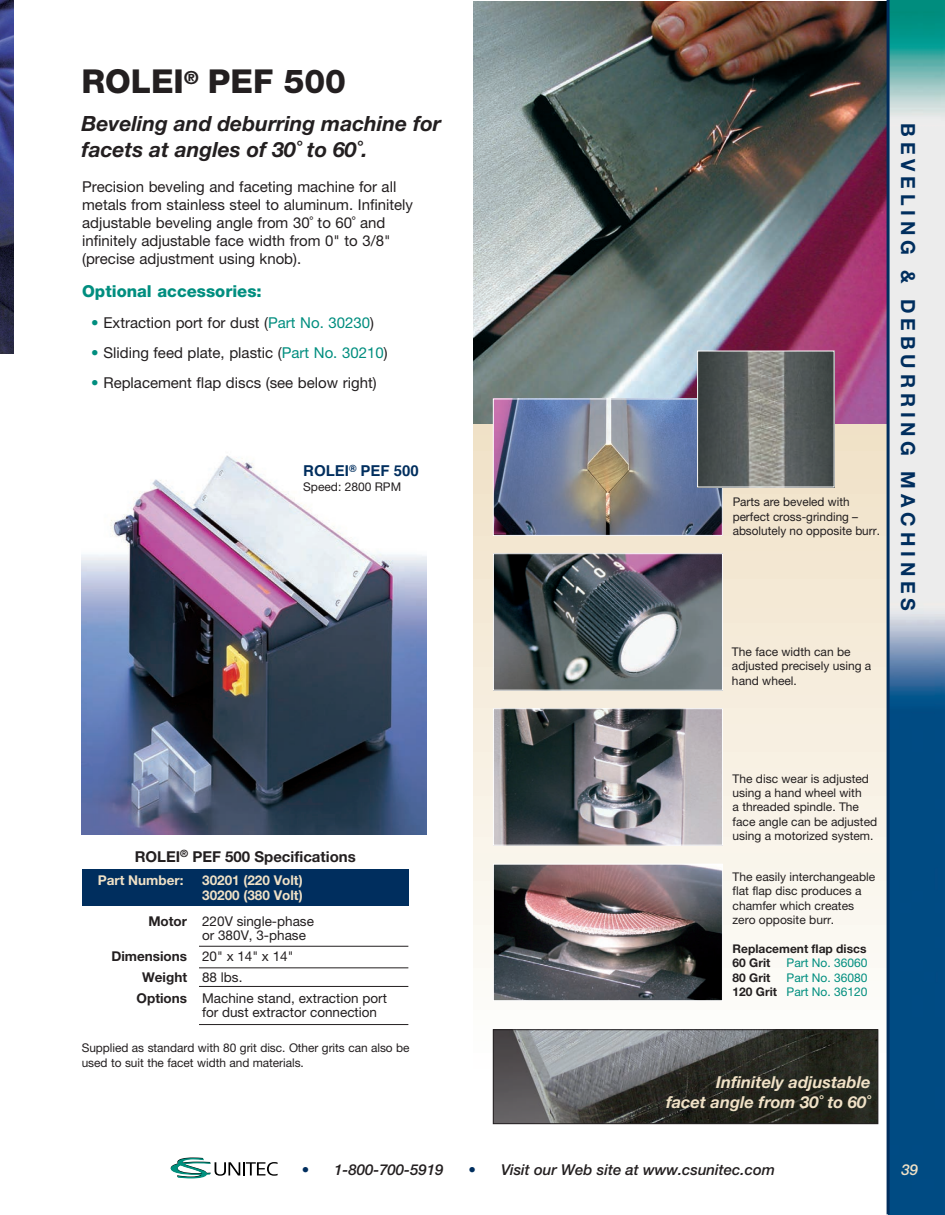
<style>
.page{position:relative;width:945px;height:1215px;background:#fff}
.page>*{position:absolute;margin:0;border:0;box-sizing:border-box;transform-origin:0 0}
.t1{font:800 33px "Helvetica Neue";color:#231f20}
.t2{font:italic 700 21px/25.2px "Helvetica Neue";color:#231f20}
.t3{font:700 19.5px "Helvetica Neue";letter-spacing:.25em;color:#002e5e}
.t4{font:italic 700 16.5px/19.8px "Helvetica Neue";color:#f0e1c6;text-align:right}
.t5{font:800 16.5px "Helvetica Neue";color:#008e7f}
.t6{font:15px/18px "Helvetica Neue";color:#231f20}
.t7{font:italic 500 15px "Helvetica Neue";color:#231f20}
.t8{font:700 15px "Helvetica Neue";color:#231f20}
.t9{font:700 15px "Helvetica";color:#002e5e}
.t10{font:italic 500 15px "Helvetica Neue";color:#f0e1c6}
.t11{font:13.5px/14.2px "Helvetica Neue";color:#231f20}
.t12{font:700 13.5px/15px "Helvetica Neue";color:#f0e1c6}
.t13{font:700 13.5px "Helvetica Neue";color:#231f20}
.t14{font:12px/14.4px "Helvetica Neue";color:#231f20}
.t15{font:12px/14.4px "Helvetica Neue";color:#008e7f;text-align:right}
.t16{font:700 12px/14.4px "Helvetica Neue";color:#231f20}
.s1{color:#008e7f}
.s2{font-weight:700}
.s3{font-weight:400}
.s4{font-weight:700;color:#231f20}
.s5{color:#002e5e}
</style>
<div class="page">
<svg style="left:171px;top:1158px;width:107px;height:20px"></svg>
<div style="left:474px;top:414px;width:420px;height:657px;background:linear-gradient(to bottom,#efe0c6,#fafbfa)"></div>
<img style="left:82px;top:455px;width:344px;height:379px">
<img style="left:474px;top:2px;width:413px;height:422px">
<img style="left:890px;top:0;width:55px;height:374px">
<img style="left:888px;top:374px;width:57px;height:841px">
<img style="left:0;top:0;width:14px;height:354px">
<img style="left:495px;top:401px;width:226px;height:133px">
<div style="left:493px;top:399px;width:230px;height:137px;border:1px solid #fff"></div>
<img style="left:495px;top:556px;width:226px;height:132px">
<div style="left:493px;top:554px;width:230px;height:136px;border:1px solid #fff"></div>
<img style="left:495px;top:711px;width:226px;height:132px">
<div style="left:493px;top:709px;width:230px;height:136px;border:1px solid #fff"></div>
<img style="left:495px;top:866px;width:226px;height:133px">
<div style="left:493px;top:864px;width:230px;height:137px;border:1px solid #fff"></div>
<img style="left:495px;top:1032px;width:381px;height:90px">
<div style="left:493px;top:1030px;width:385px;height:94px;border:1px solid #231f20"></div>
<img style="left:699px;top:353px;width:133px;height:132px">
<div style="left:697px;top:351px;width:137px;height:136px;border:1px solid #fff"></div>
<hr style="left:887px;top:0;width:3px;height:1214px;background:#002e5e">
<div style="left:82px;top:870px;width:326px;height:36px;background:#002e5e"></div>
<hr style="left:199px;top:946px;width:209px;height:1px;background:#231f20">
<hr style="left:199px;top:967px;width:209px;height:1px;background:#231f20">
<hr style="left:199px;top:986px;width:209px;height:1px;background:#231f20">
<hr style="left:199px;top:1024px;width:209px;height:1px;background:#231f20">
<h1 class="t1" style="left:81px;top:61px;width:266px">ROLEI<sup>®</sup> PEF 500</h1>
<h2 class="t2" style="left:81px;top:111px;width:361px">Beveling and deburring machine for facets at angles of 30˚ to 60˚.</h2>
<p class="t6" style="left:82px;top:177px;width:332px">Precision beveling and faceting machine for all metals from stainless steel to aluminum. Infinitely adjustable beveling angle from 30˚ to 60˚ and infinitely adjustable face width from 0" to 3/8" (precise adjustment using knob).</p>
<h3 class="t5" style="left:82px;top:281px;width:181px">Optional accessories:</h3>
<p class="t6" style="left:91px;top:313px;width:284px"><span class="s1">•</span> Extraction port for dust (<span class="s1">Part No. 30230</span>)</p>
<p class="t6" style="left:91px;top:343px;width:298px"><span class="s1">•</span> Sliding feed plate, plastic (<span class="s1">Part No. 30210</span>)</p>
<p class="t6" style="left:91px;top:373px;width:287px"><span class="s1">•</span> Replacement flap discs (see below right)</p>
<p class="t9" style="left:303px;top:461px;width:117px">ROLEI<sup>®</sup> PEF 500</p>
<p class="t14" style="left:303px;top:479px;width:100px">Speed: 2800 RPM</p>
<p class="t8" style="left:135px;top:847px;width:223px">ROLEI<sup>®</sup> PEF 500 Specifications</p>
<p class="t12" style="left:98px;top:873px;width:87px">Part Number:</p>
<p class="t12" style="left:202px;top:873px;width:102px">30201 (220 Volt)<br>30200 (380 Volt)</p>
<p class="t11" style="left:202px;top:914px;width:113px;text-indent:-54px"><span class="s2">Motor</span> 220V single-phase or 380V, 3-phase</p>
<p class="t11" style="left:111px;top:949px;width:183px"><span class="s2">Dimensions</span> 20" x 14" x 14"</p>
<p class="t13" style="left:142px;top:969px;width:102px">Weight <span class="s3">88 lbs.</span></p>
<p class="t11" style="left:137px;top:991px;width:252px"><span class="s2">Options</span> Machine stand, extraction port</p>
<p class="t11" style="left:202px;top:1005px;width:177px">for dust extractor connection</p>
<p class="t14" style="left:82px;top:1041px;width:329px">Supplied as standard with 80 grit disc. Other grits can also be used to suit the facet width and materials.</p>
<p class="t14" style="left:733px;top:494px;width:149px">Parts are beveled with perfect cross-grinding – absolutely no opposite burr.</p>
<p class="t14" style="left:732px;top:644px;width:141px">The face width can be adjusted precisely using a hand wheel.</p>
<h3 class="t3" style="left:920px;top:123px;width:489px;rotate:90deg">BEVELING &amp; DEBURRING MACHINES</h3>
<p class="t14" style="left:733px;top:771px;width:146px">The disc wear is adjusted using a hand wheel with<br>a threaded spindle. The face angle can be adjusted using a motorized system.</p>
<p class="t14" style="left:733px;top:869px;width:144px">The easily interchangeable flat flap disc produces a chamfer which creates zero opposite burr.</p>
<p class="t16" style="left:733px;top:941px;width:135px">Replacement flap discs<br>60 Grit</p>
<p class="t15" style="left:787px;top:956px;width:82px">Part No. 36060</p>
<p class="t16" style="left:733px;top:970px;width:39px">80 Grit</p>
<p class="t15" style="left:733px;top:970px;width:136px">Part No. 36080<br><span class="s4">120 Grit</span> Part No. 36120</p>
<h3 class="t4" style="left:666px;top:1072px;width:206px">Infinitely adjustable<br>facet angle from 30˚ to 60˚</h3>
<p class="t7" style="left:302px;top:1161px;width:143px"><span class="s5">•</span> 1-800-700-5919</p>
<p class="t7" style="left:469px;top:1161px;width:308px"><span class="s5">•</span> Visit our Web site at www.csunitec.com</p>
<p class="t10" style="left:902px;top:1161px;width:18px">39</p>
</div>
